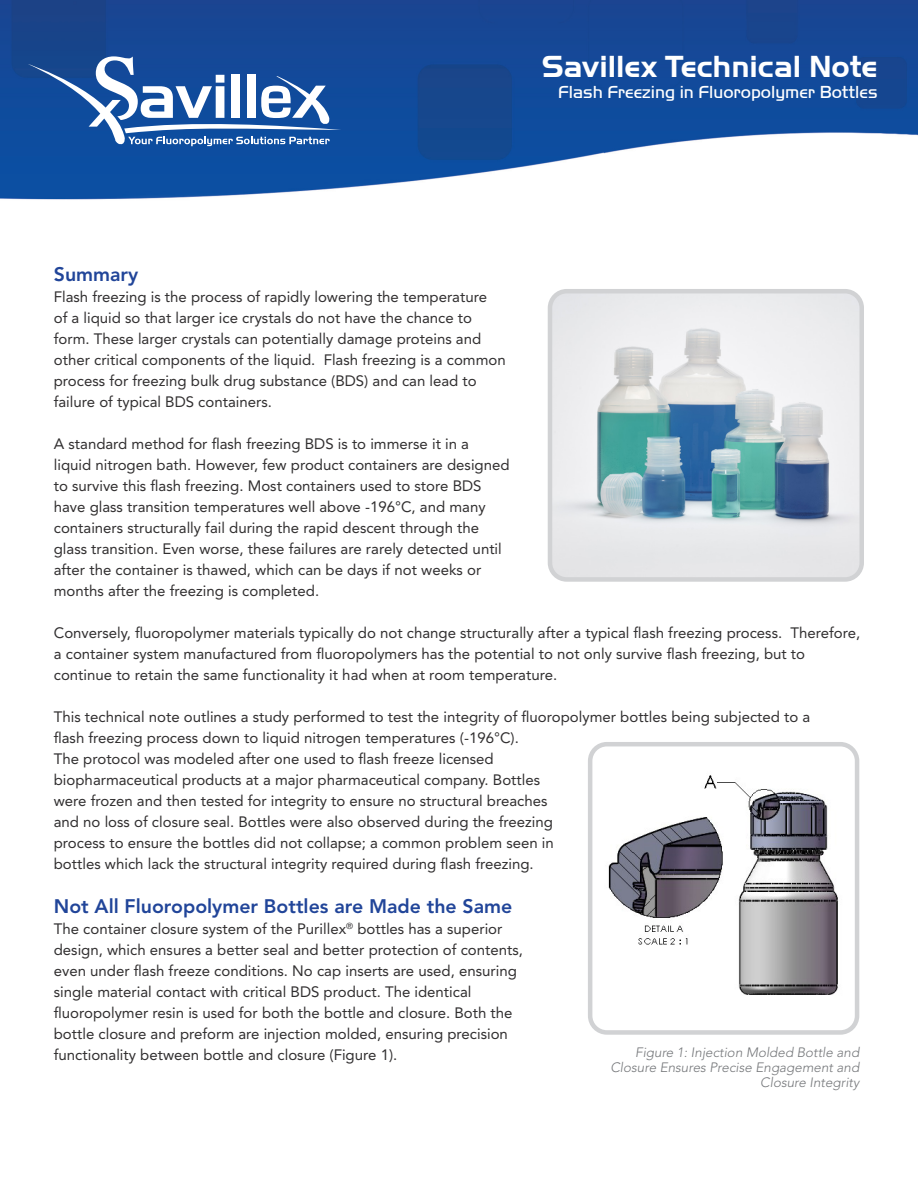
<style>
.page{position:relative;width:918px;height:1188px;background:#fff}
.page>*{position:absolute;margin:0;border:0;box-sizing:border-box;transform-origin:0 0}
.t1{font:700 31.5px "Handel Got D";color:#fff}
.t2{font:800 19.5px "Avenir LT Std";color:#214599}
.t3{font:300 18px "Handel Got D";color:#fff}
.t4{font:15px/21px "Avenir LT Std";color:#312f30}
.t5{font:italic 300 13.5px/15px "Avenir LT Std";color:#76787b;text-align:right}
</style>
<div class="page">
<img style="left:0;top:0;width:918px;height:1030px">
<svg style="left:28px;top:56px;width:313px;height:90px"></svg>
<img style="left:599px;top:766px;width:255px;height:245px">
<div style="left:588px;top:742px;width:271px;height:293px;border:4px solid #d1d2d4;border-radius:17px"></div>
<img style="left:550px;top:292px;width:312px;height:287px">
<div style="left:548px;top:289px;width:316px;height:293px;border:4px solid #d1d2d4;border-radius:17px"></div>
<p class="t1" style="left:542px;top:48px;width:337px">Savillex Technical Note</p>
<p class="t3" style="left:558px;top:81px;width:321px">Flash Freezing in Fluoropolymer Bottles</p>
<p class="t2" style="left:54px;top:263px;width:86px">Summary</p>
<p class="t4" style="left:54px;top:286px;width:453px">Flash freezing is the process of rapidly lowering the temperature<br>of a liquid so that larger ice crystals do not have the chance to form. These larger crystals can potentially damage proteins and other critical components of the liquid. Flash freezing is a common process for freezing bulk drug substance (BDS) and can lead to failure of typical BDS containers.</p>
<p class="t4" style="left:54px;top:433px;width:457px">A standard method for flash freezing BDS is to immerse it in a liquid nitrogen bath. However, few product containers are designed to survive this flash freezing. Most containers used to store BDS have glass transition temperatures well above -196°C, and many containers structurally fail during the rapid descent through the glass transition. Even worse, these failures are rarely detected until after the container is thawed, which can be days if not weeks or months after the freezing is completed.</p>
<p class="t4" style="left:54px;top:622px;width:808px">Conversely, fluoropolymer materials typically do not change structurally after a typical flash freezing process. Therefore, a container system manufactured from fluoropolymers has the potential to not only survive flash freezing, but to continue to retain the same functionality it had when at room temperature.</p>
<p class="t4" style="left:54px;top:706px;width:758px">This technical note outlines a study performed to test the integrity of fluoropolymer bottles being subjected to a flash freezing process down to liquid nitrogen temperatures (-196°C).<br>The protocol was modeled after one used to flash freeze licensed<br>biopharmaceutical products at a major pharmaceutical company. Bottles<br>were frozen and then tested for integrity to ensure no structural breaches<br>and no loss of closure seal. Bottles were also observed during the freezing<br>process to ensure the bottles did not collapse; a common problem seen in<br>bottles which lack the structural integrity required during flash freezing.</p>
<p class="t2" style="left:54px;top:895px;width:460px">Not All Fluoropolymer Bottles are Made the Same</p>
<p class="t4" style="left:54px;top:919px;width:471px">The container closure system of the Purillex<sup>®</sup> bottles has a superior design, which ensures a better seal and better protection of contents, even under flash freeze conditions. No cap inserts are used, ensuring single material contact with critical BDS product. The identical fluoropolymer resin is used for both the bottle and closure. Both the bottle closure and preform are injection molded, ensuring precision functionality between bottle and closure (Figure 1).</p>
<p class="t5" style="left:610px;top:1045px;width:250px">Figure 1: Injection Molded Bottle and<br>Closure Ensures Precise Engagement and<br>Closure Integrity</p>
</div>
